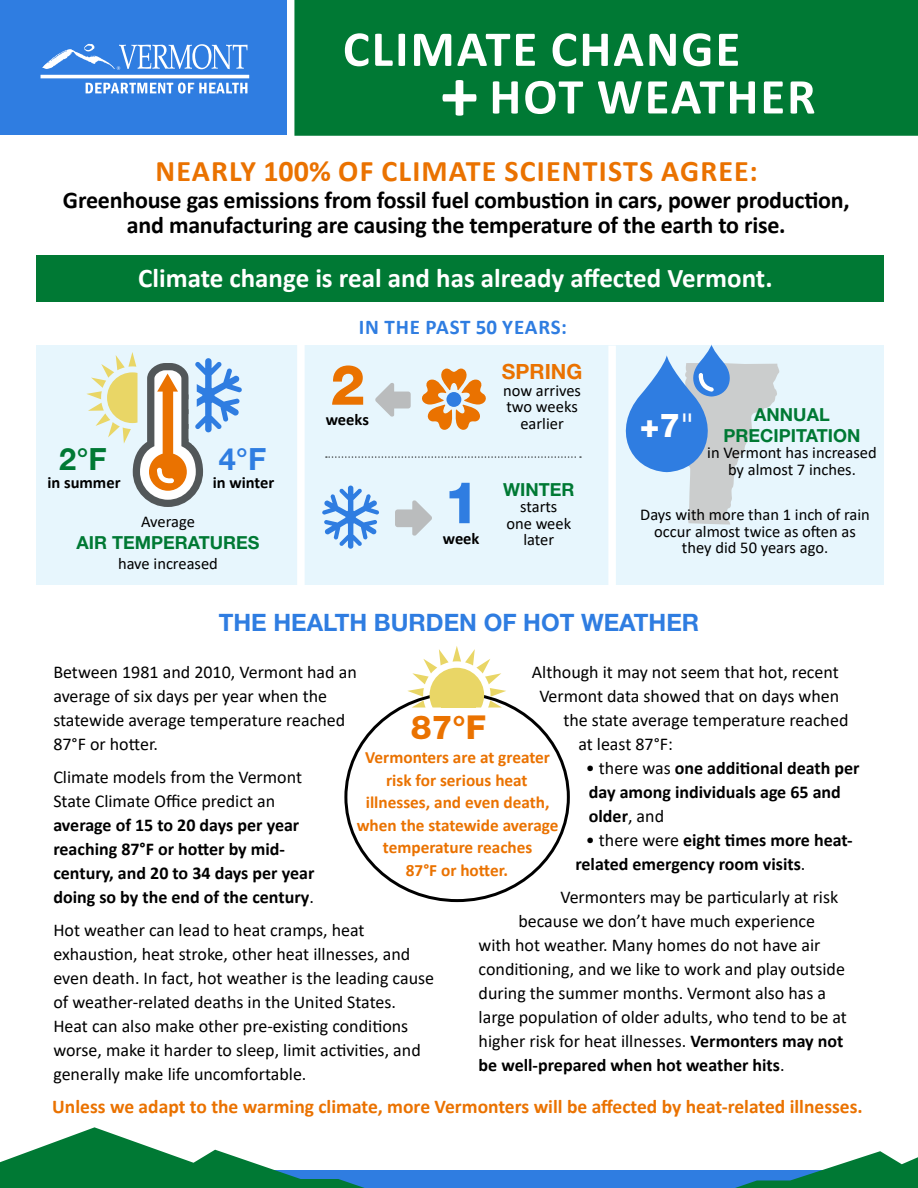
<style>
.page{position:relative;width:918px;height:1188px;background:#fff}
.page>*{position:absolute;margin:0;border:0;box-sizing:border-box;transform-origin:0 0}
.t1{font:800 58.05px "Helvetica Neue LT Std";color:#2f7de1}
.t2{font:800 55.5px "Helvetica Neue LT Std";color:#ea7200}
.t3{font:700 50.55px/47.7px "Calibri";letter-spacing:.04em;color:#fff}
.t4{font:800 33px "Helvetica Neue LT Std";color:#ea7200}
.t5{font:800 33px "Helvetica Neue LT Std";color:#fff}
.t6{font:700 30.75px "Helvetica Neue LT Std";color:#2f7de1}
.t7{font:700 30.75px "Helvetica Neue LT Std";color:#007934}
.t8{font:700 30px "Calibri";letter-spacing:.04em;color:#ea7200}
.t9{font:700 27px "Calibri";color:#fff}
.t10{font:700 24px/25.5px "Calibri";letter-spacing:-.01em;color:#000;text-align:center}
.t11{font:700 24px "Helvetica Neue LT Std";color:#2f7de1}
.t12{font:700 21px "Calibri";letter-spacing:.04em;color:#2f7de1}
.t13{font:700 21px "Helvetica Neue LT Std";color:#ea7200}
.t14{font:700 19.5px "Calibri";color:#ea7200}
.t15{font:18px/24px "Calibri";color:#000}
.t16{font:700 18px/24px "Calibri";color:#000}
.t17{font:700 18px/20.7px "Helvetica Neue LT Std";color:#007934;text-align:center}
.t18{font:700 17.25px/22.5px "Calibri";color:#ea7200;text-align:center}
.t19{font:16.5px/16.5px "Calibri";color:#000;text-align:center}
.t20{font:700 16.5px "Calibri";color:#000}
.s1{font-size:75.9px}
.s2{font-weight:400;font-stretch:condensed}
.s3{font-weight:400}
.s4{font-weight:700}
</style>
<div class="page">
<div style="left:238px;top:1170px;width:622px;height:18px;background:#2f7de1"></div>
<div style="left:294px;top:0;width:624px;height:136px;background:#007934"></div>
<div style="left:0;top:0;width:287px;height:135px;background:#2f7de1"></div>
<svg style="left:42px;top:44px;width:206px;height:26px"></svg>
<svg style="left:86px;top:83px;width:161px;height:11px"></svg>
<div style="left:41px;top:75px;width:208px;height:3px;border:3px solid #fff"></div>
<svg style="left:735px;top:1151px;width:183px;height:37px"></svg>
<svg style="left:0;top:1127px;width:365px;height:61px"></svg>
<div style="left:36px;top:255px;width:848px;height:47px;background:#007934"></div>
<div style="left:36px;top:346px;width:848px;height:239px;background:#e7f6fd"></div>
<svg style="left:86px;top:352px;width:156px;height:155px"></svg>
<svg style="left:612px;top:344px;width:168px;height:181px"></svg>
<div style="left:631px;top:391px;width:74px;height:74px;background:#2f7de1;border-radius:50%"></div>
<svg style="left:395px;top:500px;width:37px;height:36px"></svg>
<svg style="left:322px;top:486px;width:57px;height:63px"></svg>
<svg style="left:422px;top:369px;width:64px;height:61px"></svg>
<svg style="left:375px;top:383px;width:36px;height:34px"></svg>
<div style="left:446px;top:392px;width:15px;height:15px;background:#2f7de1;border-radius:50%"></div>
<svg style="left:326px;top:456px;width:255px;height:2px"></svg>
<div style="left:297px;top:340px;width:8px;height:250px;background:#fff"></div>
<div style="left:608px;top:346px;width:8px;height:242px;background:#fff"></div>
<svg style="left:407px;top:646px;width:99px;height:62px"></svg>
<div style="left:441px;top:679px;width:35px;height:28px;background:#e9d666"></div>
<h3 class="t3" style="left:441px;top:25px;width:377px;text-indent:-98px">CLIMATE CHANGE<br><span class="s1">+</span> HOT WEATHER</h3>
<h3 class="t8" style="left:155px;top:149px;width:604px">NEARLY 100% OF CLIMATE SCIENTISTS AGREE:</h3>
<h3 class="t10" style="left:63px;top:187px;width:788px">Greenhouse gas emissions from fossil fuel combustion in cars, power production, and manufacturing are causing the temperature of the earth to rise.</h3>
<h3 class="t9" style="left:138px;top:259px;width:636px">Climate change is real and has already affected Vermont.</h3>
<h3 class="t7" style="left:59px;top:440px;width:49px">2°F</h3>
<p class="t20" style="left:47px;top:471px;width:75px">in summer</p>
<h3 class="t6" style="left:219px;top:440px;width:49px">4°F</h3>
<p class="t20" style="left:213px;top:471px;width:63px">in winter</p>
<p class="t19" style="left:141px;top:513px;width:55px">Average</p>
<p class="t17" style="left:77px;top:532px;width:184px">AIR TEMPERATURES</p>
<p class="t19" style="left:118px;top:554px;width:101px">have increased</p>
<p class="t12" style="left:359px;top:312px;width:210px">IN THE PAST 50 YEARS:</p>
<h2 class="t2" style="left:330px;top:352px;width:36px">2</h2>
<p class="t20" style="left:326px;top:408px;width:45px">weeks</p>
<h1 class="t1" style="left:443px;top:468px;width:38px">1</h1>
<p class="t20" style="left:443px;top:527px;width:38px">week</p>
<p class="t13" style="left:502px;top:359px;width:82px">SPRING</p>
<p class="t19" style="left:503px;top:382px;width:79px">now arrives two weeks earlier</p>
<p class="t17" style="left:503px;top:479px;width:73px">WINTER</p>
<p class="t19" style="left:506px;top:498px;width:66px">starts one week later</p>
<h3 class="t5" style="left:640px;top:406px;width:56px">+7<span class="s2">"</span></h3>
<p class="t17" style="left:724px;top:404px;width:138px">ANNUAL<br>PRECIPITATION</p>
<p class="t19" style="left:707px;top:444px;width:171px">in Vermont has increased by almost 7 inches.</p>
<p class="t19" style="left:640px;top:506px;width:231px">Days with more than 1 inch of rain occur almost twice as often as they did 50 years ago.</p>
<h3 class="t11" style="left:219px;top:608px;width:482px">THE HEALTH BURDEN OF HOT WEATHER</h3>
<p class="t15" style="left:532px;top:660px;width:309px">Although it may not seem that hot, recent</p>
<p class="t15" style="left:539px;top:684px;width:301px">Vermont data showed that on days when</p>
<p class="t15" style="left:563px;top:708px;width:287px">the state average temperature reached</p>
<p class="t15" style="left:578px;top:732px;width:96px">at least 87°F:</p>
<p class="t16" style="left:586px;top:756px;width:275px"><span class="s3">• there was</span> one additional death per day among individuals age 65 and older<span class="s3">, and</span></p>
<p class="t16" style="left:575px;top:828px;width:279px;text-indent:10px"><span class="s3">• there were</span> eight times more heat&shy;related emergency room visits<span class="s3">.</span></p>
<p class="t15" style="left:560px;top:885px;width:279px">Vermonters may be particularly at risk</p>
<p class="t15" style="left:518px;top:909px;width:298px">because we don’t have much experience</p>
<p class="t15" style="left:479px;top:933px;width:343px">with hot weather. Many homes do not have air</p>
<p class="t15" style="left:479px;top:957px;width:368px">conditioning, and we like to work and play outside</p>
<p class="t15" style="left:479px;top:981px;width:349px">during the summer months. Vermont also has a</p>
<p class="t15" style="left:479px;top:1005px;width:370px">large population of older adults, who tend to be at</p>
<p class="t15" style="left:479px;top:1029px;width:366px">higher risk for heat illnesses. <span class="s4">Vermonters may not</span></p>
<p class="t16" style="left:479px;top:1053px;width:307px">be well-prepared when hot weather hits<span class="s3">.</span></p>
<p class="t15" style="left:53px;top:660px;width:305px">Between 1981 and 2010, Vermont had an average of six days per year when the statewide average temperature reached<br>87°F or hotter.</p>
<p class="t15" style="left:53px;top:765px;width:250px">Climate models from the Vermont<br>State Climate Office predict an</p>
<p class="t16" style="left:53px;top:813px;width:263px">average of 15 to 20 days per year reaching 87°F or hotter by mid&shy;century, and 20 to 34 days per year doing so by the end of the century<span class="s3">.</span></p>
<p class="t15" style="left:53px;top:918px;width:382px">Hot weather can lead to heat cramps, heat exhaustion, heat stroke, other heat illnesses, and even death. In fact, hot weather is the leading cause of weather-related deaths in the United States.<br>Heat can also make other pre-existing conditions worse, make it harder to sleep, limit activities, and generally make life uncomfortable.</p>
<h3 class="t4" style="left:411px;top:708px;width:77px">87°F</h3>
<p class="t18" style="left:357px;top:746px;width:203px">Vermonters are at greater risk for serious heat illnesses, and even death, when the statewide average temperature reaches<br>87°F or hotter.</p>
<p class="t14" style="left:52px;top:1093px;width:812px">Unless we adapt to the warming climate, more Vermonters will be affected by heat-related illnesses.</p>
</div>
